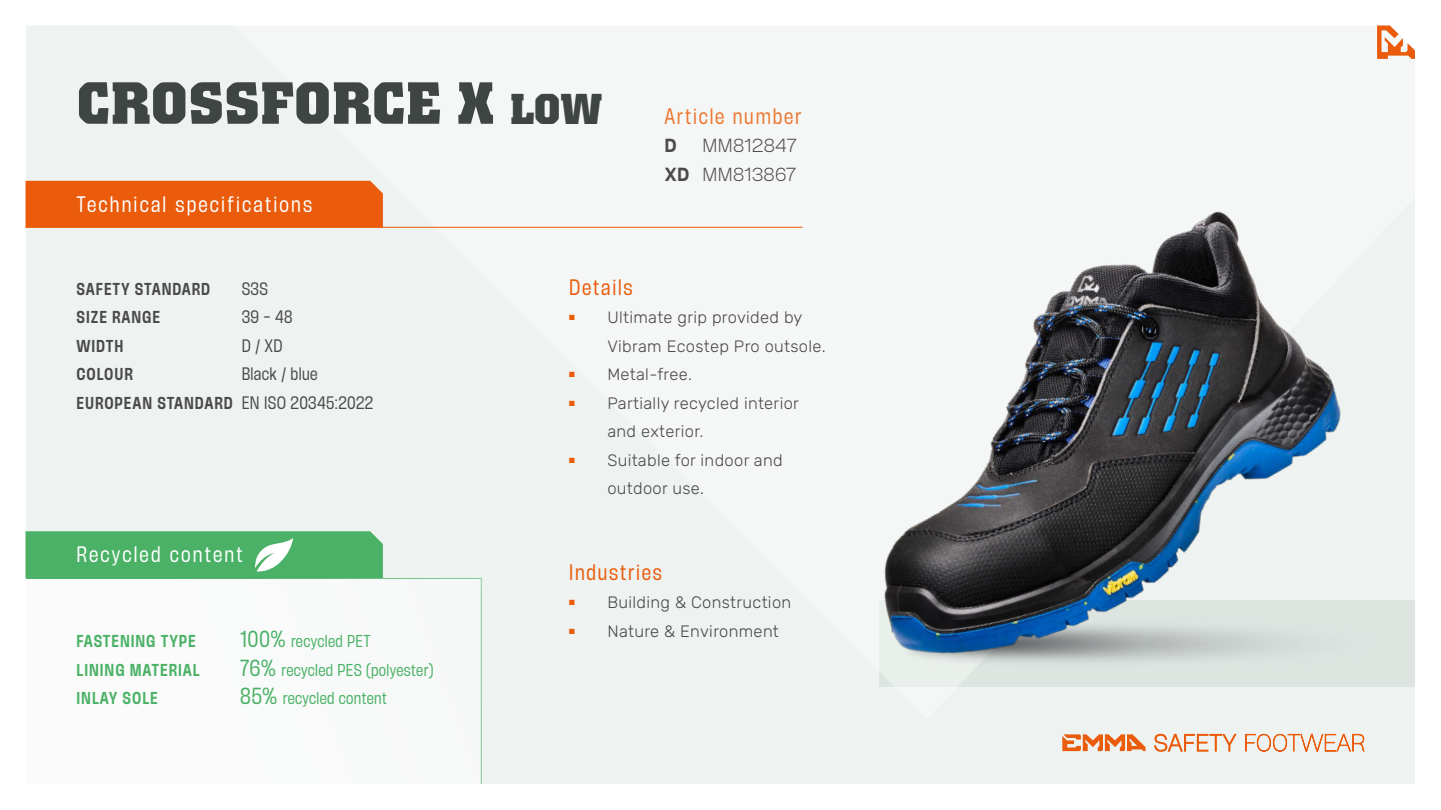
<style>
.page{position:relative;width:1441px;height:810px;background:#fff}
.page>*{position:absolute;margin:0;border:0;box-sizing:border-box;transform-origin:0 0}
.t1{font:700 58.65px "Colossalis";letter-spacing:.02em;color:#3f4542}
.t2{font:condensed 19.5px "Herokid";letter-spacing:.11em;color:#fff}
.t3{font:condensed 19.5px "Herokid";letter-spacing:.09em;color:#ea5b0b}
.t4{font:condensed 19.5px "Herokid";letter-spacing:.09em;color:#ee7631}
.t5{font:300 16.5px/28.5px "Rubik";letter-spacing:.02em;color:#4a4a49}
.t6{font:300 16.5px/28.5px "Herokid";letter-spacing:.02em;color:#4a4a49;text-align:right}
.t7{font:600 16.5px "Herokid";color:#4a4a49}
.t8{font:condensed 15.75px "Herokid";letter-spacing:.02em;color:#4a4a49}
.t9{font:600 condensed 15px "Herokid";letter-spacing:.06em;color:#4a4a49}
.t10{font:condensed 15px "Herokid";letter-spacing:.02em;color:#4bb166}
.t11{font:600 condensed 15px "Herokid";letter-spacing:.06em;color:#4bb166}
.s1{font-size:42.75px}
.s2{font-weight:600}
.s3{font-weight:400;font-size:15.75px}
.s4{font-size:20.25px}
</style>
<div class="page">
<div style="left:26px;top:26px;width:1389px;height:758px;background:#eef2f0"></div>
<svg style="left:26px;top:578px;width:455px;height:206px"></svg>
<svg style="left:1376px;top:26px;width:39px;height:33px"></svg>
<svg style="left:1154px;top:734px;width:209px;height:18px;background:#ecc7b0"></svg>
<svg style="left:1062px;top:734px;width:83px;height:17px"></svg>
<div style="left:26px;top:181px;width:357px;height:46px;background:#ea5b0b"></div>
<hr style="left:26px;top:227px;width:776px;height:1px;background:#ea5b0b">
<svg style="left:26px;top:531px;width:357px;height:47px;background:#53b46d"></svg>
<div style="left:1376px;top:601px;width:39px;height:86px;background:#dee5e1"></div>
<img style="left:827px;top:126px;width:549px;height:573px">
<h1 class="t1" style="left:77px;top:69px;width:527px">CROSSFORCE X <span class="s1">LOW</span></h1>
<p class="t2" style="left:77px;top:191px;width:237px">Technical specifications</p>
<p class="t4" style="left:664px;top:103px;width:139px">Article number</p>
<p class="t7" style="left:664px;top:133px;width:14px">D</p>
<p class="t6" style="left:664px;top:131px;width:134px">MM812847<br><span class="s2">XD</span> MM813867</p>
<p class="t9" style="left:77px;top:278px;width:135px">SAFETY STANDARD</p>
<p class="t8" style="left:242px;top:278px;width:28px">S3S</p>
<p class="t9" style="left:77px;top:307px;width:85px">SIZE RANGE</p>
<p class="t8" style="left:242px;top:306px;width:52px">39 - 48</p>
<p class="t9" style="left:77px;top:335px;width:48px">WIDTH</p>
<p class="t8" style="left:242px;top:335px;width:42px">D / XD</p>
<p class="t9" style="left:77px;top:364px;width:58px">COLOUR</p>
<p class="t8" style="left:242px;top:363px;width:77px">Black / blue</p>
<p class="t9" style="left:77px;top:392px;width:298px">EUROPEAN STANDARD <span class="s3">EN ISO 20345:2022</span></p>
<p class="t2" style="left:77px;top:542px;width:167px">Recycled content</p>
<p class="t11" style="left:77px;top:631px;width:121px">FASTENING TYPE</p>
<p class="t10" style="left:240px;top:631px;width:132px"><span class="s4">100%</span> recycled PET</p>
<p class="t11" style="left:77px;top:659px;width:125px">LINING MATERIAL</p>
<p class="t10" style="left:240px;top:660px;width:195px"><span class="s4">76%</span> recycled PES (polyester)</p>
<p class="t11" style="left:77px;top:688px;width:83px">INLAY SOLE</p>
<p class="t10" style="left:240px;top:688px;width:148px"><span class="s4">85%</span> recycled content</p>
<p class="t3" style="left:569px;top:274px;width:65px">Details</p>
<p class="t5" style="left:607px;top:304px;width:220px;text-indent:-38px"><sup>■</sup> Ultimate grip provided by<br>Vibram Ecostep Pro outsole.</p>
<p class="t5" style="left:569px;top:361px;width:124px"><sup>■</sup> Metal-free.</p>
<p class="t5" style="left:607px;top:389px;width:193px;text-indent:-38px"><sup>■</sup> Partially recycled interior and exterior.</p>
<p class="t5" style="left:607px;top:446px;width:177px;text-indent:-38px"><sup>■</sup> Suitable for indoor and outdoor use.</p>
<p class="t3" style="left:569px;top:559px;width:94px">Industries</p>
<p class="t5" style="left:569px;top:589px;width:224px"><sup>■</sup> Building &amp; Construction</p>
<p class="t5" style="left:569px;top:617px;width:211px"><sup>■</sup> Nature &amp; Environment</p>
</div>
